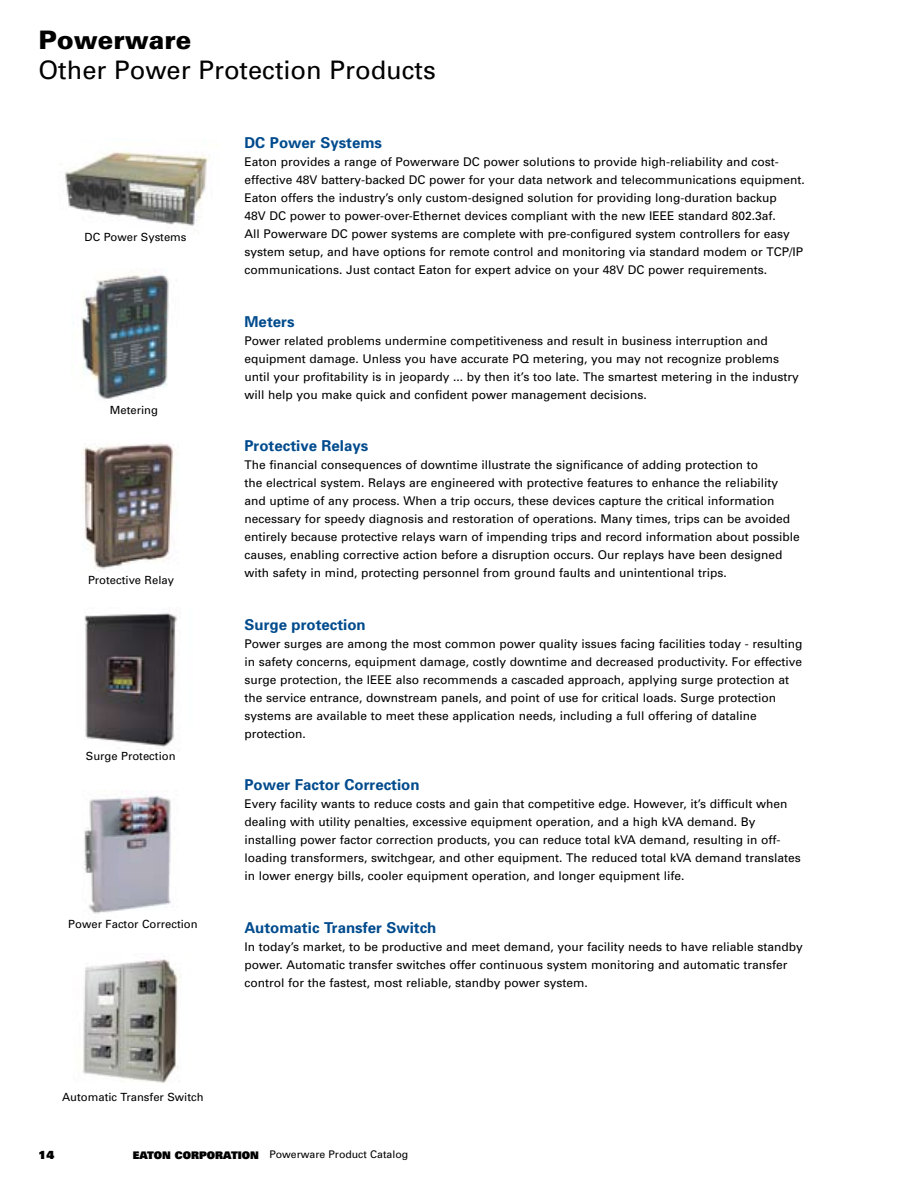
<style>
.page{position:relative;width:918px;height:1188px;background:#fff}
.page>*{position:absolute;margin:0;border:0;box-sizing:border-box;transform-origin:0 0}
.t1{font:25.5px "Univers";color:#000}
.t2{font:900 25.5px "Univers";color:#000}
.t3{font:700 15px "Univers";color:#004b8d}
.t4{font:12px/18px "Univers";color:#000}
.t5{font:11.25px "Univers";color:#000}
.t6{font:900 11.25px "Univers";color:#000}
.t7{font:10.5px "Univers";color:#000}
.s1{font-weight:900}
</style>
<div class="page">
<img style="left:64px;top:151px;width:146px;height:75px">
<img style="left:81px;top:270px;width:88px;height:129px">
<img style="left:82px;top:959px;width:99px;height:124px">
<img style="left:84px;top:610px;width:93px;height:137px">
<img style="left:83px;top:443px;width:94px;height:126px">
<img style="left:84px;top:790px;width:87px;height:131px">
<h1 class="t2" style="left:38px;top:24px;width:154px">Powerware</h1>
<h1 class="t1" style="left:38px;top:55px;width:399px">Other Power Protection Products</h1>
<p class="t5" style="left:85px;top:230px;width:103px">DC Power Systems</p>
<p class="t5" style="left:110px;top:404px;width:50px">Metering</p>
<p class="t5" style="left:88px;top:573px;width:87px">Protective Relay</p>
<p class="t5" style="left:86px;top:750px;width:91px">Surge Protection</p>
<p class="t5" style="left:68px;top:918px;width:131px">Power Factor Correction</p>
<p class="t5" style="left:62px;top:1091px;width:143px">Automatic Transfer Switch</p>
<p class="t3" style="left:244px;top:134px;width:139px">DC Power Systems</p>
<p class="t4" style="left:244px;top:153px;width:562px">Eaton provides a range of Powerware DC power solutions to provide high-reliability and cost&shy;effective 48V battery-backed DC power for your data network and telecommunications equipment.<br>Eaton offers the industry’s only custom-designed solution for providing long-duration backup<br>48V DC power to power-over-Ethernet devices compliant with the new IEEE standard 802.3af.<br>All Powerware DC power systems are complete with pre-configured system controllers for easy system setup, and have options for remote control and monitoring via standard modem or TCP/IP communications. Just contact Eaton for expert advice on your 48V DC power requirements.</p>
<p class="t3" style="left:244px;top:312px;width:52px">Meters</p>
<p class="t4" style="left:244px;top:332px;width:556px">Power related problems undermine competitiveness and result in business interruption and equipment damage. Unless you have accurate PQ metering, you may not recognize problems until your profitability is in jeopardy ... by then it’s too late. The smartest metering in the industry will help you make quick and confident power management decisions.</p>
<p class="t3" style="left:244px;top:437px;width:125px">Protective Relays</p>
<p class="t4" style="left:244px;top:456px;width:557px">The financial consequences of downtime illustrate the significance of adding protection to<br>the electrical system. Relays are engineered with protective features to enhance the reliability and uptime of any process. When a trip occurs, these devices capture the critical information necessary for speedy diagnosis and restoration of operations. Many times, trips can be avoided entirely because protective relays warn of impending trips and record information about possible causes, enabling corrective action before a disruption occurs. Our replays have been designed with safety in mind, protecting personnel from ground faults and unintentional trips.</p>
<p class="t3" style="left:244px;top:615px;width:123px">Surge protection</p>
<p class="t4" style="left:244px;top:635px;width:560px">Power surges are among the most common power quality issues facing facilities today - resulting in safety concerns, equipment damage, costly downtime and decreased productivity. For effective surge protection, the IEEE also recommends a cascaded approach, applying surge protection at the service entrance, downstream panels, and point of use for critical loads. Surge protection systems are available to meet these application needs, including a full offering of dataline protection.</p>
<p class="t3" style="left:244px;top:776px;width:177px">Power Factor Correction</p>
<p class="t4" style="left:244px;top:795px;width:558px">Every facility wants to reduce costs and gain that competitive edge. However, it’s difficult when dealing with utility penalties, excessive equipment operation, and a high kVA demand. By installing power factor correction products, you can reduce total kVA demand, resulting in off&shy;loading transformers, switchgear, and other equipment. The reduced total kVA demand translates in lower energy bills, cooler equipment operation, and longer equipment life.</p>
<p class="t3" style="left:244px;top:918px;width:193px">Automatic Transfer Switch</p>
<p class="t4" style="left:244px;top:938px;width:560px">In today’s market, to be productive and meet demand, your facility needs to have reliable standby power. Automatic transfer switches offer continuous system monitoring and automatic transfer control for the fastest, most reliable, standby power system.</p>
<p class="t6" style="left:39px;top:1148px;width:9px">14</p>
<p class="t7" style="left:133px;top:1148px;width:277px"><span class="s1">EATON CORPORATION</span> Powerware Product Catalog</p>
</div>
